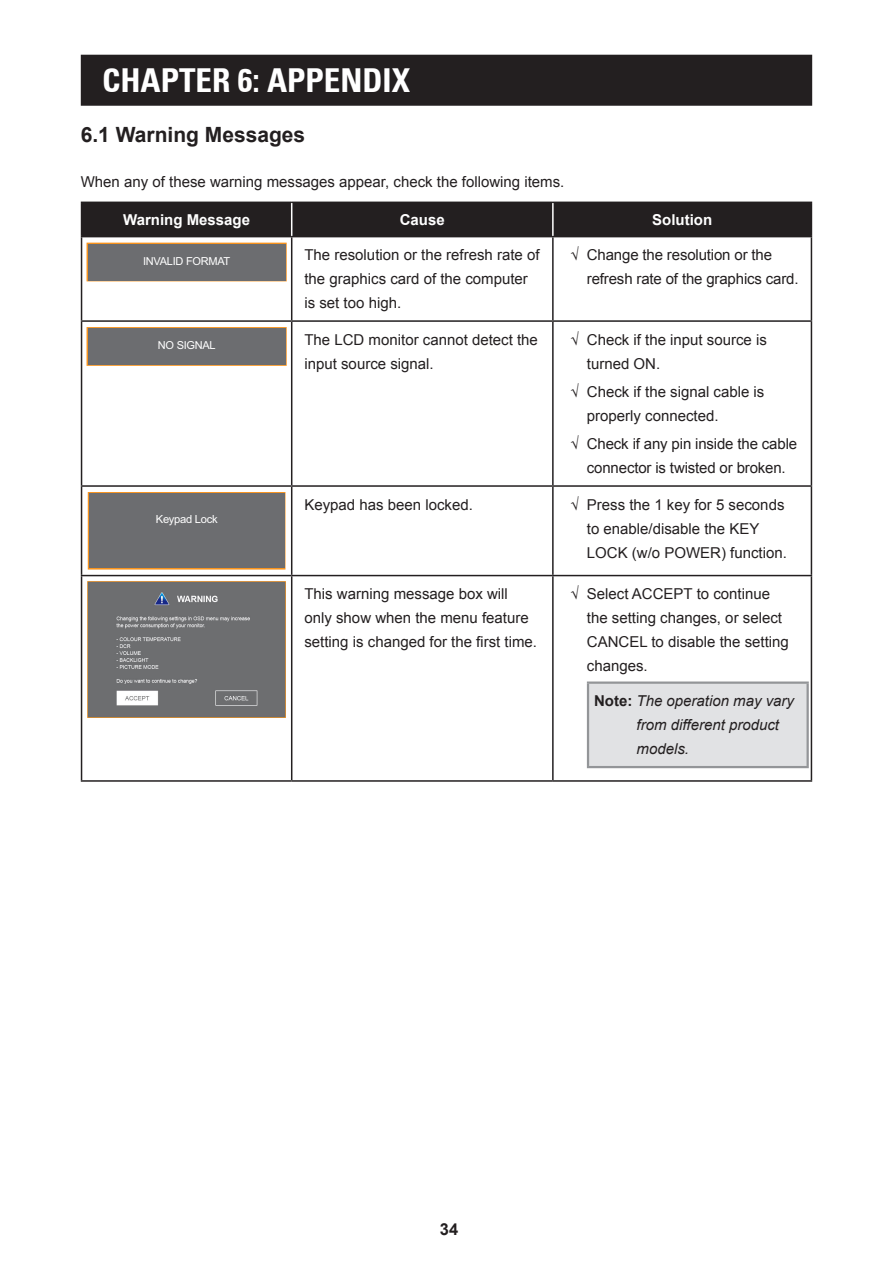
<style>
.page{position:relative;width:893px;height:1263px;background:#fff}
.page>*{position:absolute;margin:0;border:0;box-sizing:border-box;transform-origin:0 0}
.t1{font:700 condensed 33px "Univers 67";color:#fff}
.Head1_NonTOC{font:700 21px "Arial";color:#231f20}
.t2{font:700 16.5px "Arial";color:#231f20}
.Body{font:15px/24px "Arial";color:#231f20}
.Body-2{font:italic 15px/24px "Arial";color:#231f20}
.Body-3{font:700 15px "Arial";color:#fff}
.t3{font:11.25px "Arial";letter-spacing:-.025em;color:#fff}
.t4{font:10.95px "Arial";letter-spacing:-.025em;color:#fff}
.s1{font-weight:700;font-style:normal}
</style>
<div class="page">
<div style="left:82px;top:55px;width:729px;height:50px;background:#231f20"></div>
<div style="left:81px;top:55px;width:731px;height:51px;border:2px solid #231f20"></div>
<div style="left:82px;top:203px;width:729px;height:33px;background:#231f20"></div>
<hr style="left:81px;top:202px;width:211px;height:1px;background:#231f20">
<hr style="left:81px;top:203px;width:1px;height:33px;background:#231f20">
<hr style="left:292px;top:202px;width:261px;height:1px;background:#231f20">
<hr style="left:553px;top:202px;width:259px;height:1px;background:#231f20">
<hr style="left:811px;top:203px;width:1px;height:33px;background:#231f20">
<hr style="left:81px;top:236px;width:211px;height:1px;background:#231f20">
<hr style="left:81px;top:237px;width:1px;height:83px;background:#231f20">
<hr style="left:292px;top:236px;width:261px;height:1px;background:#231f20">
<hr style="left:291px;top:237px;width:1px;height:83px;background:#231f20">
<hr style="left:553px;top:236px;width:259px;height:1px;background:#231f20">
<hr style="left:552px;top:237px;width:2px;height:83px;background:#231f20">
<hr style="left:811px;top:237px;width:1px;height:83px;background:#231f20">
<hr style="left:81px;top:320px;width:211px;height:2px;background:#231f20">
<hr style="left:81px;top:322px;width:1px;height:163px;background:#231f20">
<hr style="left:292px;top:320px;width:261px;height:2px;background:#231f20">
<hr style="left:291px;top:322px;width:1px;height:163px;background:#231f20">
<hr style="left:553px;top:320px;width:259px;height:2px;background:#231f20">
<hr style="left:552px;top:322px;width:2px;height:163px;background:#231f20">
<hr style="left:811px;top:322px;width:1px;height:163px;background:#231f20">
<hr style="left:81px;top:485px;width:211px;height:2px;background:#231f20">
<hr style="left:81px;top:487px;width:1px;height:88px;background:#231f20">
<hr style="left:292px;top:485px;width:261px;height:2px;background:#231f20">
<hr style="left:291px;top:487px;width:1px;height:88px;background:#231f20">
<hr style="left:553px;top:485px;width:259px;height:2px;background:#231f20">
<hr style="left:552px;top:487px;width:2px;height:88px;background:#231f20">
<hr style="left:811px;top:487px;width:1px;height:88px;background:#231f20">
<hr style="left:81px;top:575px;width:211px;height:1px;background:#231f20">
<hr style="left:81px;top:576px;width:1px;height:204px;background:#231f20">
<hr style="left:292px;top:575px;width:261px;height:1px;background:#231f20">
<hr style="left:291px;top:576px;width:1px;height:204px;background:#231f20">
<hr style="left:553px;top:575px;width:259px;height:1px;background:#231f20">
<hr style="left:552px;top:576px;width:2px;height:204px;background:#231f20">
<hr style="left:811px;top:576px;width:1px;height:204px;background:#231f20">
<hr style="left:81px;top:780px;width:211px;height:2px;background:#231f20">
<hr style="left:292px;top:780px;width:261px;height:2px;background:#231f20">
<hr style="left:553px;top:780px;width:259px;height:2px;background:#231f20">
<hr style="left:291px;top:203px;width:1px;height:33px;background:#fff">
<hr style="left:552px;top:203px;width:2px;height:33px;background:#fff">
<div style="left:87px;top:243px;width:200px;height:38px;border:3px solid #f7931d"></div>
<div style="left:88px;top:244px;width:197px;height:36px;background:#6c6d70"></div>
<div style="left:87px;top:327px;width:200px;height:39px;border:3px solid #f7931d"></div>
<div style="left:88px;top:328px;width:197px;height:37px;background:#6c6d70"></div>
<div style="left:88px;top:492px;width:197px;height:77px;border:3px solid #f7931d"></div>
<div style="left:89px;top:493px;width:195px;height:75px;background:#6c6d70"></div>
<img style="left:87px;top:581px;width:199px;height:137px">
<div style="left:588px;top:683px;width:220px;height:84px;background:#e1e2e4"></div>
<hr style="left:587px;top:681px;width:222px;height:3px;background:#939598">
<hr style="left:587px;top:684px;width:2px;height:82px;background:#939598">
<hr style="left:806px;top:684px;width:3px;height:82px;background:#939598">
<hr style="left:587px;top:766px;width:222px;height:2px;background:#939598">
<h1 class="t1" style="left:102px;top:60px;width:310px">CHAPTER 6: APPENDIX</h1>
<p class="Head1_NonTOC" style="left:81px;top:121px;width:226px">6.1 Warning Messages</p>
<p class="Body" style="left:81px;top:170px;width:485px">When any of these warning messages appear, check the following items.</p>
<p class="Body-3" style="left:123px;top:210px;width:128px">Warning Message</p>
<p class="Body-3" style="left:400px;top:210px;width:47px">Cause</p>
<p class="Body-3" style="left:652px;top:210px;width:61px">Solution</p>
<p class="t4" style="left:143px;top:254px;width:89px">INVALID FORMAT</p>
<p class="Body" style="left:304px;top:243px;width:237px">The resolution or the refresh rate of the graphics card of the computer is set too high.</p>
<p class="Body" style="left:587px;top:243px;width:213px;text-indent:-16px">√ Change the resolution or the refresh rate of the graphics card.</p>
<p class="t4" style="left:158px;top:338px;width:59px">NO SIGNAL</p>
<p class="Body" style="left:304px;top:328px;width:235px">The LCD monitor cannot detect the input source signal.</p>
<p class="Body" style="left:587px;top:328px;width:182px;text-indent:-16px">√ Check if the input source is turned ON.</p>
<p class="Body" style="left:587px;top:380px;width:179px;text-indent:-16px">√ Check if the signal cable is properly connected.</p>
<p class="Body" style="left:570px;top:432px;width:228px;text-align:center">√ Check if any pin inside the cable connector is twisted or broken.</p>
<p class="t3" style="left:156px;top:512px;width:63px">Keypad Lock</p>
<p class="Body" style="left:304px;top:493px;width:170px">Keypad has been locked.</p>
<p class="Body" style="left:587px;top:493px;width:202px;text-indent:-16px">√ Press the 1 key for 5 seconds to enable/disable the KEY<br>LOCK (w/o POWER) function.</p>
<p class="Body" style="left:304px;top:582px;width:234px">This warning message box will only show when the menu feature setting is changed for the first time.</p>
<p class="Body" style="left:587px;top:582px;width:204px;text-indent:-16px">√ Select ACCEPT to continue the setting changes, or select<br>CANCEL to disable the setting changes.</p>
<p class="Body-2" style="left:636px;top:689px;width:159px;text-indent:-43px"><span class="s1">Note:</span> The operation may vary from different product models.</p>
<p class="t2" style="left:440px;top:1218px;width:20px">34</p>
</div>
